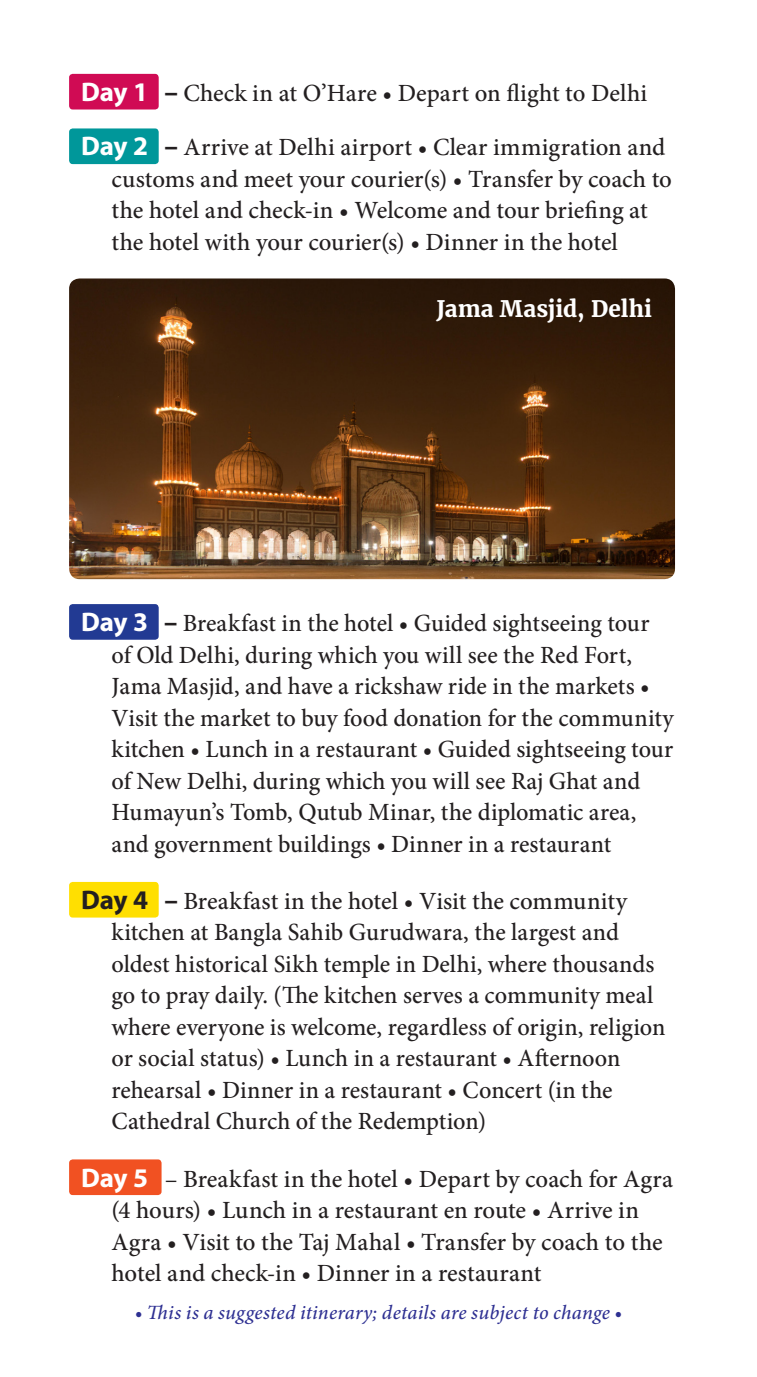
<style>
.page{position:relative;width:757px;height:1377px;background:#fff}
.page>*{position:absolute;margin:0;border:0;box-sizing:border-box;transform-origin:0 0}
.t1{font:500 24.75px/31.5px "Minion Pro";color:#231f20}
.t2{font:700 22.5px "Merriweather";letter-spacing:.005em;color:#fff}
.t3{font:italic 500 20.25px "Minion Pro";letter-spacing:.01em;color:#2e3092}
.s1{font-family:"Myriad Pro";font-weight:700;font-size:27px;color:#fff}
.s2{font-family:"Myriad Pro";font-weight:700;font-size:27px}
</style>
<div class="page">
<div style="left:69px;top:74px;width:89px;height:36px;background:#d00b54;border-radius:4px"></div>
<div style="left:69px;top:128px;width:89px;height:36px;background:#00979a;border-radius:4px"></div>
<div style="left:69px;top:604px;width:89px;height:36px;background:#223a93;border-radius:4px"></div>
<div style="left:69px;top:882px;width:89px;height:36px;background:#ffdf01;border-radius:4px"></div>
<div style="left:69px;top:1159px;width:92px;height:36px;background:#f15122;border-radius:4px"></div>
<img style="left:69px;top:278px;width:605px;height:301px">
<p class="t1" style="left:81px;top:78px;width:567px"><span class="s1">Day 1</span> <span class="s2">–</span> Check in at O’Hare • Depart on flight to Delhi</p>
<p class="t1" style="left:111px;top:132px;width:561px;text-indent:-30px"><span class="s1">Day 2</span> <span class="s2">–</span> Arrive at Delhi airport • Clear immigration and customs and meet your courier(s) • Transfer by coach to the hotel and check-in • Welcome and tour briefing at the hotel with your courier(s) • Dinner in the hotel</p>
<p class="t2" style="left:436px;top:295px;width:217px">Jama Masjid, Delhi</p>
<p class="t1" style="left:111px;top:608px;width:563px;text-indent:-30px"><span class="s1">Day 3</span> <span class="s2">–</span> Breakfast in the hotel • Guided sightseeing tour of Old Delhi, during which you will see the Red Fort, Jama Masjid, and have a rickshaw ride in the markets • Visit the market to buy food donation for the community kitchen • Lunch in a restaurant • Guided sightseeing tour of New Delhi, during which you will see Raj Ghat and Humayun’s Tomb, Qutub Minar, the diplomatic area, and government buildings • Dinner in a restaurant</p>
<p class="t1" style="left:111px;top:885px;width:555px;text-indent:-30px"><span class="s2">Day 4 –</span> Breakfast in the hotel • Visit the community kitchen at Bangla Sahib Gurudwara, the largest and oldest historical Sikh temple in Delhi, where thousands go to pray daily. (The kitchen serves a community meal where everyone is welcome, regardless of origin, religion or social status) • Lunch in a restaurant • Afternoon rehearsal • Dinner in a restaurant • Concert (in the Cathedral Church of the Redemption)</p>
<p class="t1" style="left:111px;top:1163px;width:562px;text-indent:-30px"><span class="s1">Day 5</span> – Breakfast in the hotel • Depart by coach for Agra (4 hours) • Lunch in a restaurant en route • Arrive in Agra • Visit to the Taj Mahal • Transfer by coach to the hotel and check-in • Dinner in a restaurant</p>
<p class="t3" style="left:135px;top:1298px;width:488px">• This is a suggested itinerary; details are subject to change •</p>
</div>
